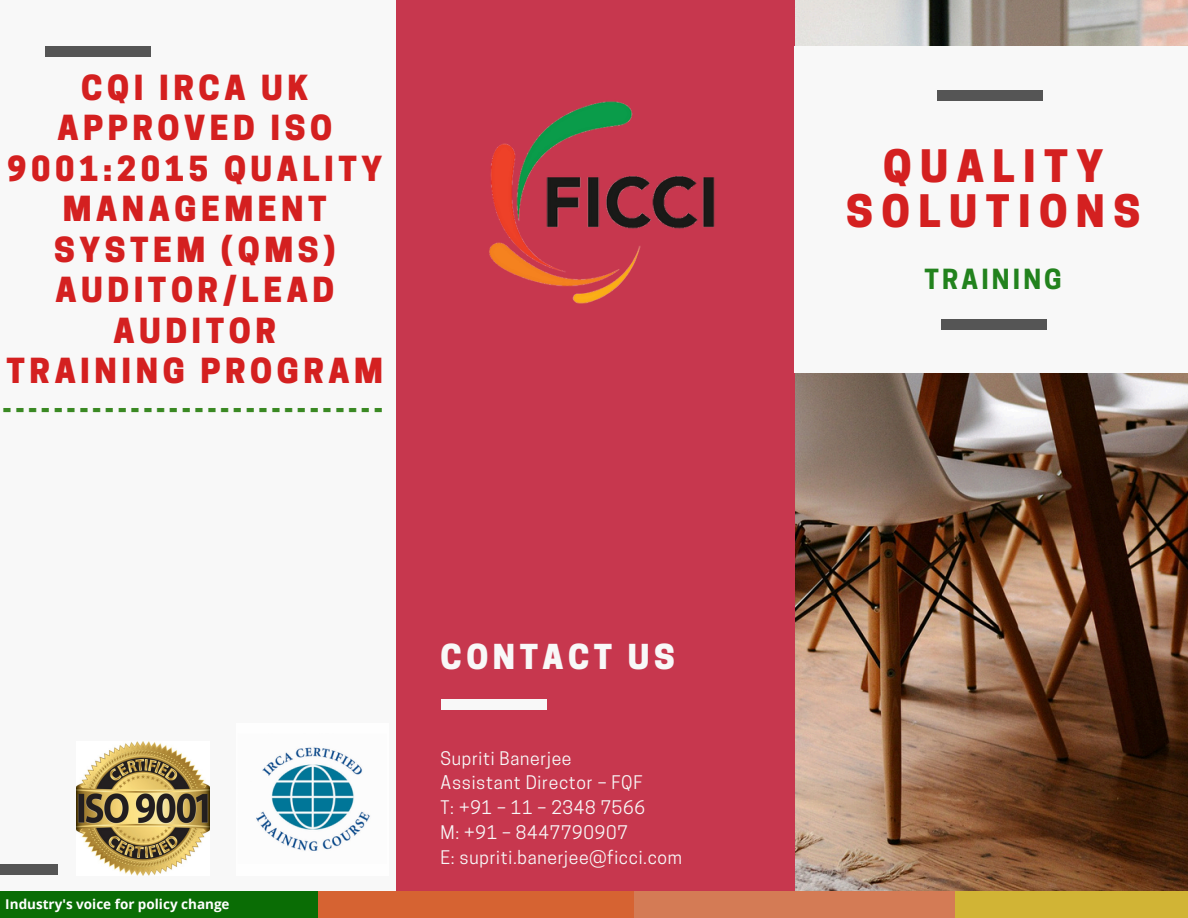
<style>
.page{position:relative;width:1188px;height:918px;background:#f8f8f8}
.page>*{position:absolute;margin:0;border:0;box-sizing:border-box;transform-origin:0 0}
.t1{font:800 42px/45px "Cooper Hewitt";letter-spacing:.2em;color:#d42020;text-align:center}
.t2{font:800 32.4px/40.5px "Cooper Hewitt";letter-spacing:.14em;color:#d42020;text-align:center}
.t3{font:800 32.25px "Cooper Hewitt";letter-spacing:.14em;color:#f8f8f8}
.t4{font:700 26.1px "Cooper Hewitt";letter-spacing:.12em;color:#22821d}
.t5{font:800 25.65px "Cooper Hewitt";color:#3a8923}
.t6{font:17.55px/24.8px "Cooper Hewitt";letter-spacing:.04em;color:#f8f8f8}
.t7{font:700 13.5px "Open Sans";color:#fff}
</style>
<div class="page">
<img style="left:794px;top:0;width:394px;height:891px">
<div style="left:396px;top:0;width:398px;height:918px;background:#c7374e"></div>
<div style="left:45px;top:47px;width:106px;height:10px;background:#555"></div>
<div style="left:0;top:864px;width:58px;height:11px;background:#555"></div>
<div style="left:441px;top:699px;width:105px;height:10px;background:#f8f8f8"></div>
<div style="left:794px;top:47px;width:394px;height:326px;background:#f8f8f8"></div>
<div style="left:941px;top:320px;width:106px;height:10px;background:#555"></div>
<div style="left:937px;top:90px;width:106px;height:10px;background:#555"></div>
<img style="left:256px;top:747px;width:114px;height:104px">
<img style="left:76px;top:741px;width:133px;height:134px">
<img style="left:489px;top:101px;width:226px;height:203px">
<div style="left:0;top:891px;width:325px;height:27px;background:#0a6d05"></div>
<div style="left:319px;top:891px;width:333px;height:27px;background:#d66332"></div>
<div style="left:635px;top:891px;width:334px;height:27px;background:#d47b55"></div>
<div style="left:955px;top:891px;width:233px;height:27px;background:#d1b435"></div>
<p class="t2" style="left:7px;top:71px;width:378px">CQI IRCA UK<br>APPROVED ISO<br>9001:2015 QUALITY<br>MANAGEMENT<br>SYSTEM (QMS)<br>AUDITOR/LEAD<br>AUDITOR<br>TRAINING PROGRAM</p>
<p class="t5" style="left:3px;top:400px;width:382px">------------------------------</p>
<p class="t7" style="left:5px;top:894px;width:226px">Industry's voice for policy change</p>
<h4 class="t3" style="left:441px;top:644px;width:236px">CONTACT US</h4>
<h2 class="t6" style="left:441px;top:748px;width:243px">Supriti Banerjee<br>Assistant Director – FQF<br>T: +91 – 11 – 2348 7566<br>M: +91 – 8447790907<br>E: supriti.banerjee@ficci.com</h2>
<h1 class="t1" style="left:846px;top:149px;width:295px">QUALITY<br>SOLUTIONS</h1>
<p class="t4" style="left:925px;top:270px;width:139px">TRAINING</p>
</div>
